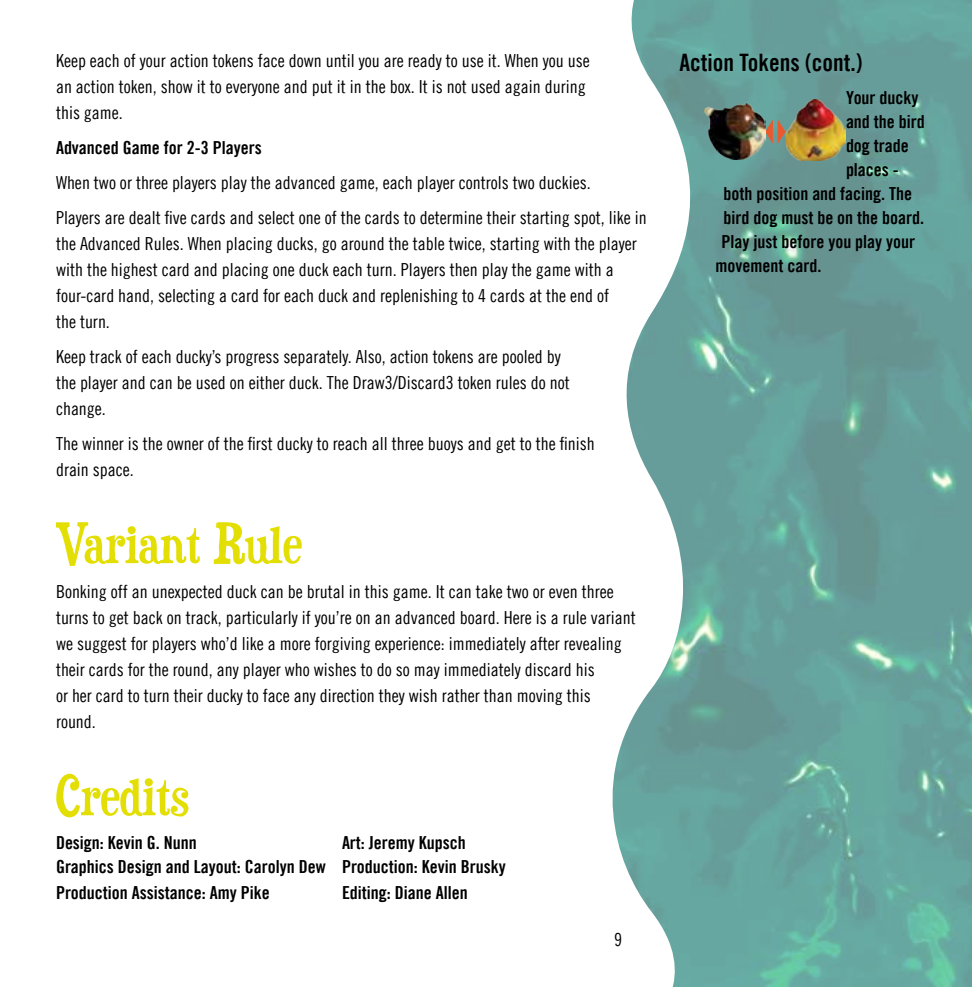
<style>
.page{position:relative;width:972px;height:987px;background:#fff}
.page>*{position:absolute;margin:0;border:0;box-sizing:border-box;transform-origin:0 0}
.t1{font:56px "Duality";color:#e3df05}
.t2{font:24px "Trade Gothic LT Bold Cond Twenty";color:#000}
.t3{font:18px/26px "Trade Gothic LT Cond Eighteen";color:#000}
.t4{font:18px/24px "Trade Gothic LT Bold Cond Twenty";color:#000}
</style>
<div class="page">
<img style="left:612px;top:0;width:360px;height:986px">
<svg style="left:765px;top:120px;width:20px;height:24px"></svg>
<img style="left:704px;top:103px;width:61px;height:57px">
<img style="left:785px;top:99px;width:61px;height:61px">
<p class="t3" style="left:56px;top:47px;width:535px">Keep each of your action tokens face down until you are ready to use it. When you use an action token, show it to everyone and put it in the box. It is not used again during this game.</p>
<p class="t4" style="left:56px;top:135px;width:207px">Advanced Game for 2-3 Players</p>
<p class="t3" style="left:56px;top:165px;width:592px;line-height:35px">When two or three players play the advanced game, each player controls two duckies.<br>Players are dealt five cards and select one of the cards to determine their starting spot, like in</p>
<p class="t3" style="left:56px;top:230px;width:582px">the Advanced Rules. When placing ducks, go around the table twice, starting with the player with the highest card and placing one duck each turn. Players then play the game with a four-card hand, selecting a card for each duck and replenishing to 4 cards at the end of<br>the turn.</p>
<p class="t3" style="left:56px;top:343px;width:515px">Keep track of each ducky’s progress separately. Also, action tokens are pooled by the player and can be used on either duck. The Draw3/Discard3 token rules do not change.</p>
<p class="t3" style="left:56px;top:430px;width:540px">The winner is the owner of the first ducky to reach all three buoys and get to the finish drain space.</p>
<h1 class="t1" style="left:56px;top:515px;width:247px">Variant Rule</h1>
<p class="t3" style="left:56px;top:578px;width:581px">Bonking off an unexpected duck can be brutal in this game. It can take two or even three turns to get back on track, particularly if you’re on an advanced board. Here is a rule variant we suggest for players who’d like a more forgiving experience: immediately after revealing their cards for the round, any player who wishes to do so may immediately discard his<br>or her card to turn their ducky to face any direction they wish rather than moving this<br>round.</p>
<h1 class="t1" style="left:56px;top:767px;width:134px">Credits</h1>
<p class="t4" style="left:56px;top:829px;width:142px">Design: Kevin G. Nunn</p>
<p class="t4" style="left:56px;top:829px;width:451px;text-indent:286px">Art: Jeremy Kupsch<br>Graphics Design and Layout: Carolyn Dew Production: Kevin Brusky</p>
<p class="t4" style="left:56px;top:879px;width:215px">Production Assistance: Amy Pike</p>
<p class="t4" style="left:342px;top:879px;width:127px">Editing: Diane Allen</p>
<p class="t3" style="left:614px;top:926px;width:9px">9</p>
<h2 class="t2" style="left:679px;top:48px;width:184px">Action Tokens (cont.)</h2>
<p class="t4" style="left:846px;top:86px;width:74px">Your ducky</p>
<p class="t4" style="left:846px;top:110px;width:80px">and the bird</p>
<p class="t4" style="left:846px;top:134px;width:64px">dog trade</p>
<p class="t4" style="left:846px;top:158px;width:54px">places -</p>
<p class="t4" style="left:723px;top:182px;width:190px">both position and facing. The</p>
<p class="t4" style="left:723px;top:206px;width:202px">bird dog must be on the board.</p>
<p class="t4" style="left:721px;top:230px;width:195px">Play just before you play your</p>
<p class="t4" style="left:715px;top:254px;width:107px">movement card.</p>
</div>
